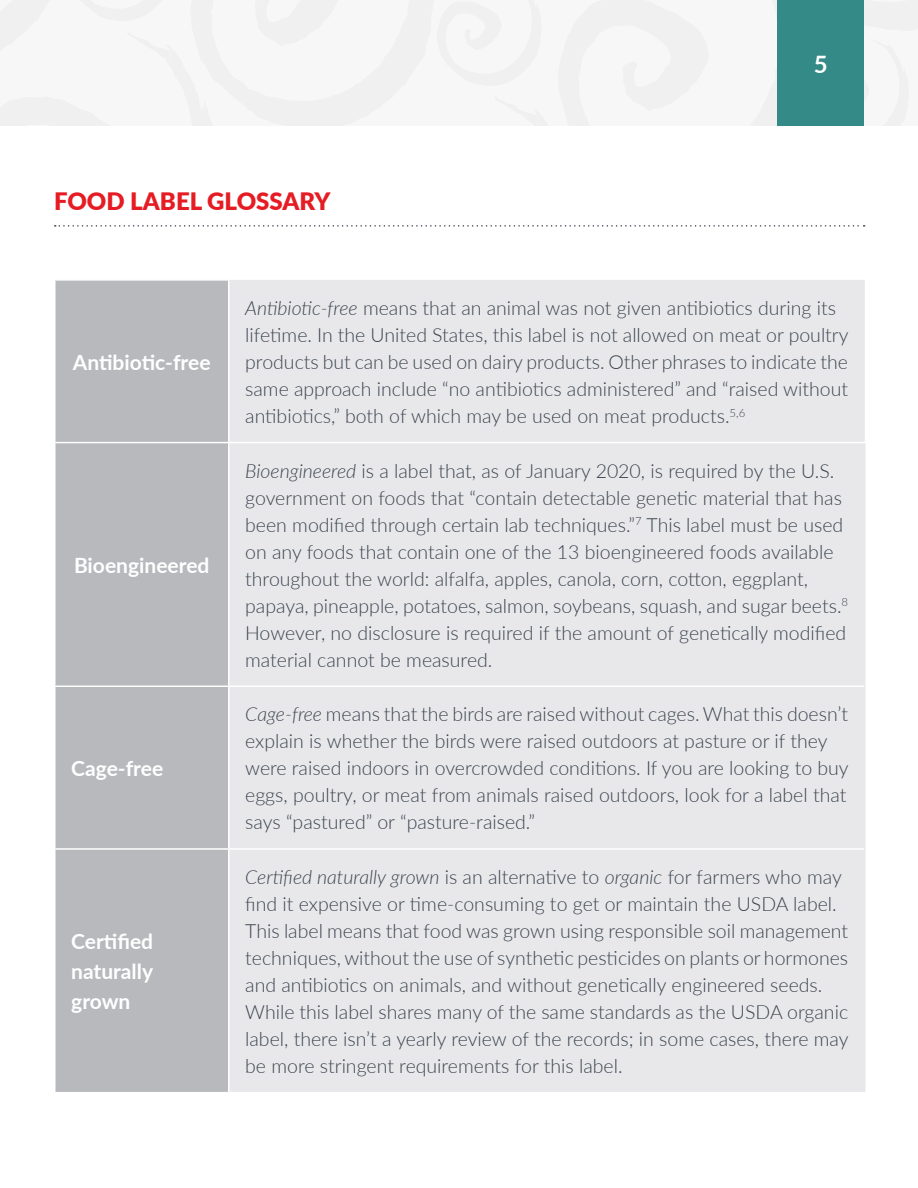
<style>
.page{position:relative;width:918px;height:1188px;background:#fff}
.page>*{position:absolute;margin:0;border:0;box-sizing:border-box;transform-origin:0 0}
.Subtitle_red_-_Parag{font:900 24px "Lato";color:#e61c24}
.t1{font:700 24px "Lato";color:#fff}
.Chart_-_header__in_b{font:700 21px/30px "Lato";color:#fff;text-align:justify}
.Chart_text{font:300 19.5px/27px "Lato";color:#3b434e}
.s1{font-style:italic}
</style>
<div class="page">
<svg style="left:0;top:0;width:918px;height:126px"></svg>
<div style="left:778px;top:0;width:86px;height:126px;background:#338a86"></div>
<svg style="left:55px;top:225px;width:810px;height:2px"></svg>
<div style="left:56px;top:281px;width:172px;height:811px;background:#b8b9bd"></div>
<div style="left:230px;top:280px;width:635px;height:812px;background:#e8e8eb"></div>
<hr style="left:54px;top:442px;width:175px;height:1px;background:#fff">
<hr style="left:229px;top:442px;width:637px;height:1px;background:#fff">
<hr style="left:54px;top:686px;width:175px;height:1px;background:#fff">
<hr style="left:229px;top:686px;width:635px;height:1px;background:#fff">
<hr style="left:54px;top:848px;width:175px;height:2px;background:#fff">
<hr style="left:229px;top:848px;width:635px;height:2px;background:#fff">
<hr style="left:864px;top:443px;width:2px;height:243px;background:#e8e8eb">
<hr style="left:864px;top:686px;width:2px;height:163px;background:#e8e8eb">
<hr style="left:864px;top:849px;width:2px;height:243px;background:#e8e8eb">
<p class="Subtitle_red_-_Parag" style="left:54px;top:183px;width:278px">FOOD LABEL GLOSSARY</p>
<p class="t1" style="left:814px;top:46px;width:15px">5</p>
<p class="Chart_-_header__in_b" style="left:73px;top:346px;width:139px">Antibiotic-free</p>
<p class="Chart_-_header__in_b" style="left:74px;top:549px;width:137px">Bioengineered</p>
<p class="Chart_-_header__in_b" style="left:71px;top:753px;width:93px">Cage-free</p>
<p class="Chart_-_header__in_b" style="left:71px;top:926px;width:83px">Certified naturally grown</p>
<p class="Chart_text" style="left:245px;top:294px;width:605px"><span class="s1">Antibiotic-free</span> means that an animal was not given antibiotics during its lifetime. In the United States, this label is not allowed on meat or poultry products but can be used on dairy products. Other phrases to indicate the same approach include “no antibiotics administered” and “raised without antibiotics,” both of which may be used on meat products.<sup>5,6</sup></p>
<p class="Chart_text" style="left:245px;top:457px;width:604px"><span class="s1">Bioengineered</span> is a label that, as of January 2020, is required by the U.S. government on foods that “contain detectable genetic material that has been modified through certain lab techniques.”<sup>7</sup> This label must be used on any foods that contain one of the 13 bioengineered foods available throughout the world: alfalfa, apples, canola, corn, cotton, eggplant, papaya, pineapple, potatoes, salmon, soybeans, squash, and sugar beets.<sup>8<br></sup>However, no disclosure is required if the amount of genetically modified material cannot be measured.</p>
<p class="Chart_text" style="left:245px;top:700px;width:605px"><span class="s1">Cage-free</span> means that the birds are raised without cages. What this doesn’t explain is whether the birds were raised outdoors at pasture or if they were raised indoors in overcrowded conditions. If you are looking to buy eggs, poultry, or meat from animals raised outdoors, look for a label that says “pastured” or “pasture-raised.”</p>
<p class="Chart_text" style="left:245px;top:863px;width:605px"><span class="s1">Certified naturally grown</span> is an alternative to <span class="s1">organic</span> for farmers who may find it expensive or time-consuming to get or maintain the USDA label.<br>This label means that food was grown using responsible soil management techniques, without the use of synthetic pesticides on plants or hormones and antibiotics on animals, and without genetically engineered seeds.<br>While this label shares many of the same standards as the USDA organic label, there isn’t a yearly review of the records; in some cases, there may be more stringent requirements for this label.</p>
</div>
